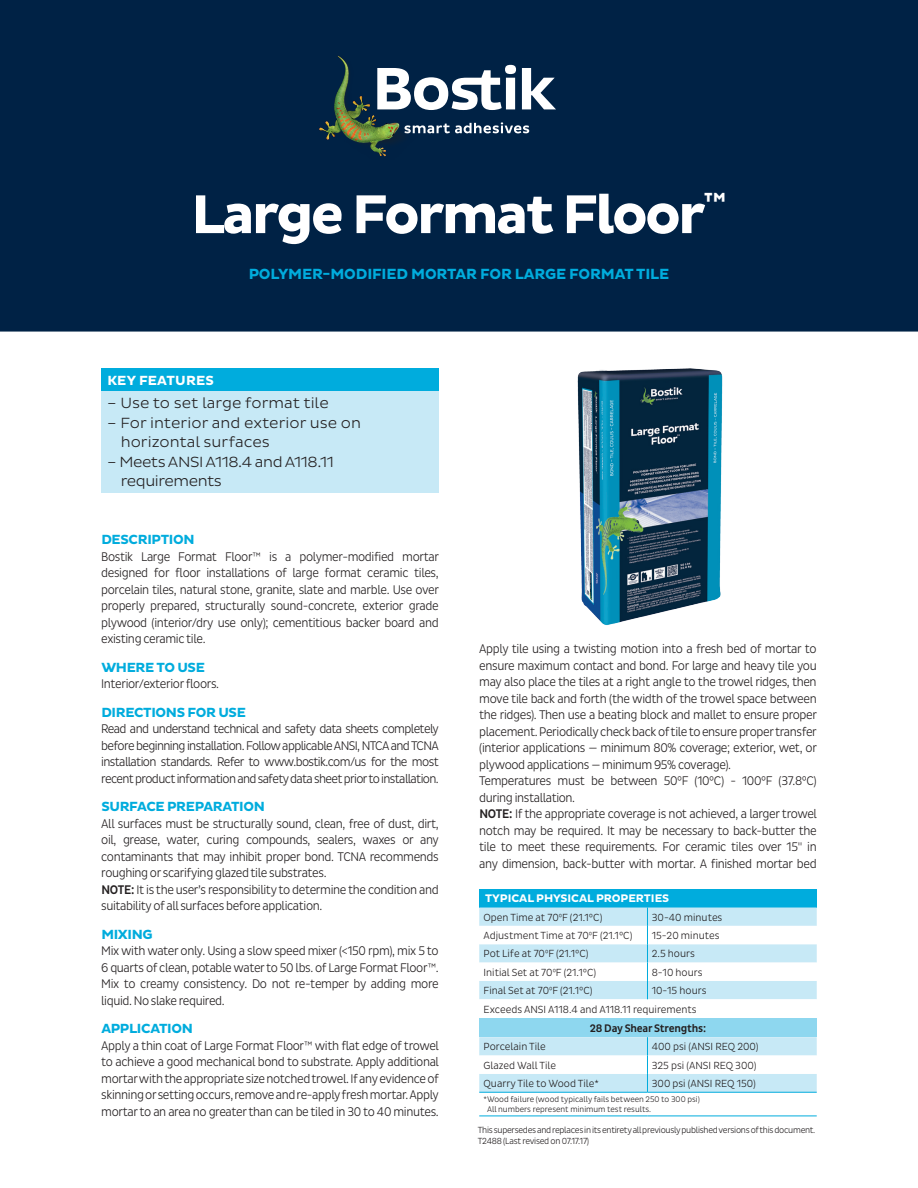
<style>
.page{position:relative;width:918px;height:1188px;background:#fff}
.page>*{position:absolute;margin:0;border:0;box-sizing:border-box;transform-origin:0 0}
.t1{font:700 55.5px "Pluto Sans";letter-spacing:-.05em;color:#fff}
.t2{font:300 15px/19.5px "Pluto Sans";color:#231f20}
.t3{font:700 15px "Pluto Sans";letter-spacing:-.01em;color:#00acdd}
.t4{font:300 15px/19.5px "Pluto Sans";letter-spacing:-.03em;color:#231f20}
.t5{font:700 13.5px "Pluto Sans";letter-spacing:-.025em;color:#00acdd}
.t6{font:700 13.5px "Pluto Sans";letter-spacing:.015em;color:#fff}
.t7{font:300 12.75px/16.5px "Pluto Sans Cond";letter-spacing:-.03em;color:#231f20;text-align:justify;scale:.96 1}
.t8{font:700 11.25px "Pluto Sans";letter-spacing:-.005em;color:#fff}
.t9{font:500 11.25px "Pluto Sans Cond";letter-spacing:-.02em;color:#231f20}
.t10{font:300 10.5px/18.6px "Pluto Sans Cond";color:#231f20}
.t11{font:300 9px/10.5px "Pluto Sans Cond";letter-spacing:-.03em;color:#231f20}
.t12{font:300 8.25px/9.9px "Pluto Sans Cond";color:#231f20}
.s1{font-weight:500}
</style>
<div class="page">
<div style="left:0;top:0;width:918px;height:332px;background:#002245"></div>
<svg style="left:417px;top:122px;width:112px;height:11px"></svg>
<svg style="left:417px;top:65px;width:139px;height:45px"></svg>
<img style="left:319px;top:52px;width:98px;height:108px">
<div style="left:101px;top:369px;width:338px;height:22px;background:#00acdd"></div>
<div style="left:101px;top:391px;width:338px;height:101px;background:#c7e9f6"></div>
<img style="left:577px;top:368px;width:146px;height:257px">
<div style="left:479px;top:889px;width:338px;height:19px;background:#00acdd"></div>
<svg style="left:479px;top:908px;width:338px;height:208px"></svg>
<hr style="left:479px;top:1092px;width:168px;height:1px;background:#00acdd">
<hr style="left:647px;top:1092px;width:170px;height:1px;background:#00acdd">
<hr style="left:479px;top:1116px;width:168px;height:1px;background:#00acdd">
<hr style="left:647px;top:1116px;width:170px;height:1px;background:#00acdd">
<h1 class="t1" style="left:191px;top:183px;width:537px">Large Format Floor<sup>™</sup></h1>
<p class="t3" style="left:249px;top:265px;width:422px">POLYMER-MODIFIED MORTAR FOR LARGE FORMAT TILE</p>
<p class="t6" style="left:107px;top:373px;width:108px">KEY FEATURES</p>
<p class="t2" style="left:107px;top:393px;width:223px">– Use to set large format tile</p>
<p class="t2" style="left:121px;top:413px;width:242px;text-indent:-14px">– For interior and exterior use on horizontal surfaces</p>
<p class="t4" style="left:121px;top:452px;width:215px;text-indent:-14px">– Meets ANSI A118.4 and A118.11 requirements</p>
<p class="t5" style="left:101px;top:532px;width:95px">DESCRIPTION</p>
<p class="t7" style="left:101px;top:548px;width:353px">Bostik Large Format Floor™ is a polymer-modified mortar designed for floor installations of large format ceramic tiles, porcelain tiles, natural stone, granite, slate and marble. Use over properly prepared, structurally sound-concrete, exterior grade plywood (interior/dry use only); cementitious backer board and existing ceramic tile.</p>
<p class="t5" style="left:101px;top:660px;width:105px">WHERE TO USE</p>
<p class="t7" style="left:101px;top:676px;width:124px">Interior/exterior floors.</p>
<p class="t5" style="left:101px;top:705px;width:146px">DIRECTIONS FOR USE</p>
<p class="t7" style="left:101px;top:721px;width:353px">Read and understand technical and safety data sheets completely before beginning installation. Follow applicable ANSI, NTCA and TCNA installation standards. Refer to www.bostik.com/us for the most recent product information and safety data sheet prior to installation.</p>
<p class="t5" style="left:101px;top:799px;width:165px">SURFACE PREPARATION</p>
<p class="t7" style="left:101px;top:815px;width:353px;text-align:left">All surfaces must be structurally sound, clean, free of dust, dirt, oil, grease, water, curing compounds, sealers, waxes or any contaminants that may inhibit proper bond. TCNA recommends roughing or scarifying glazed tile substrates.<br><span class="s1">NOTE:</span> It is the user’s responsibility to determine the condition and suitability of all surfaces before application.</p>
<p class="t5" style="left:101px;top:927px;width:53px">MIXING</p>
<p class="t7" style="left:101px;top:943px;width:353px">Mix with water only. Using a slow speed mixer (&lt;150 rpm), mix 5 to 6 quarts of clean, potable water to 50 lbs. of Large Format Floor™.<br>Mix to creamy consistency. Do not re-temper by adding more liquid. No slake required.</p>
<p class="t5" style="left:101px;top:1021px;width:93px">APPLICATION</p>
<p class="t7" style="left:101px;top:1037px;width:353px">Apply a thin coat of Large Format Floor™ with flat edge of trowel to achieve a good mechanical bond to substrate. Apply additional mortar with the appropriate size notched trowel. If any evidence of skinning or setting occurs, remove and re-apply fresh mortar. Apply mortar to an area no greater than can be tiled in 30 to 40 minutes.</p>
<p class="t7" style="left:479px;top:641px;width:353px;text-align:left">Apply tile using a twisting motion into a fresh bed of mortar to ensure maximum contact and bond. For large and heavy tile you may also place the tiles at a right angle to the trowel ridges, then move tile back and forth (the width of the trowel space between the ridges). Then use a beating block and mallet to ensure proper placement. Periodically check back of tile to ensure proper transfer (interior applications — minimum 80% coverage; exterior, wet, or plywood applications — minimum 95% coverage).<br>Temperatures must be between 50°F (10°C) - 100°F (37.8°C) during installation.<br><span class="s1">NOTE:</span> If the appropriate coverage is not achieved, a larger trowel notch may be required. It may be necessary to back-butter the tile to meet these requirements. For ceramic tiles over 15" in any dimension, back-butter with mortar. A finished mortar bed</p>
<p class="t8" style="left:485px;top:892px;width:185px">TYPICAL PHYSICAL PROPERTIES</p>
<p class="t10" style="left:484px;top:908px;width:120px">Open Time at 700F (21.1°C)</p>
<p class="t10" style="left:652px;top:908px;width:72px">30-40 minutes</p>
<p class="t10" style="left:484px;top:926px;width:150px">Adjustment Time at 700F (21.1°C)</p>
<p class="t10" style="left:652px;top:926px;width:69px">15-20 minutes</p>
<p class="t10" style="left:484px;top:945px;width:107px">Pot Life at 700F (21.1°C)</p>
<p class="t10" style="left:652px;top:945px;width:45px">2.5 hours</p>
<p class="t10" style="left:484px;top:963px;width:114px">Initial Set at 700F (21.1°C)</p>
<p class="t10" style="left:652px;top:963px;width:52px">8-10 hours</p>
<p class="t10" style="left:484px;top:981px;width:111px">Final Set at 700F (21.1°C)</p>
<p class="t10" style="left:484px;top:981px;width:224px;text-indent:168px">10-15 hours<br>Exceeds ANSI A118.4 and A118.11 requirements</p>
<p class="t9" style="left:590px;top:1022px;width:118px">28 Day Shear Strengths:</p>
<p class="t10" style="left:484px;top:1038px;width:64px">Porcelain Tile</p>
<p class="t10" style="left:652px;top:1038px;width:108px">400 psi (ANSI REQ 200)</p>
<p class="t10" style="left:484px;top:1056px;width:74px">Glazed Wall Tile</p>
<p class="t10" style="left:652px;top:1056px;width:106px">325 psi (ANSI REQ 300)</p>
<p class="t10" style="left:484px;top:1074px;width:117px">Quarry Tile to Wood Tile*</p>
<p class="t10" style="left:652px;top:1074px;width:105px">300 psi (ANSI REQ 150)</p>
<p class="t12" style="left:487px;top:1095px;width:214px;text-indent:-4px">*Wood failure (wood typically fails between 250 to 300 psi)<br>All numbers represent minimum test results.</p>
<p class="t11" style="left:478px;top:1125px;width:339px">This supersedes and replaces in its entirety all previously published versions of this document.<br>T2488 (Last revised on 07.17.17)</p>
</div>
